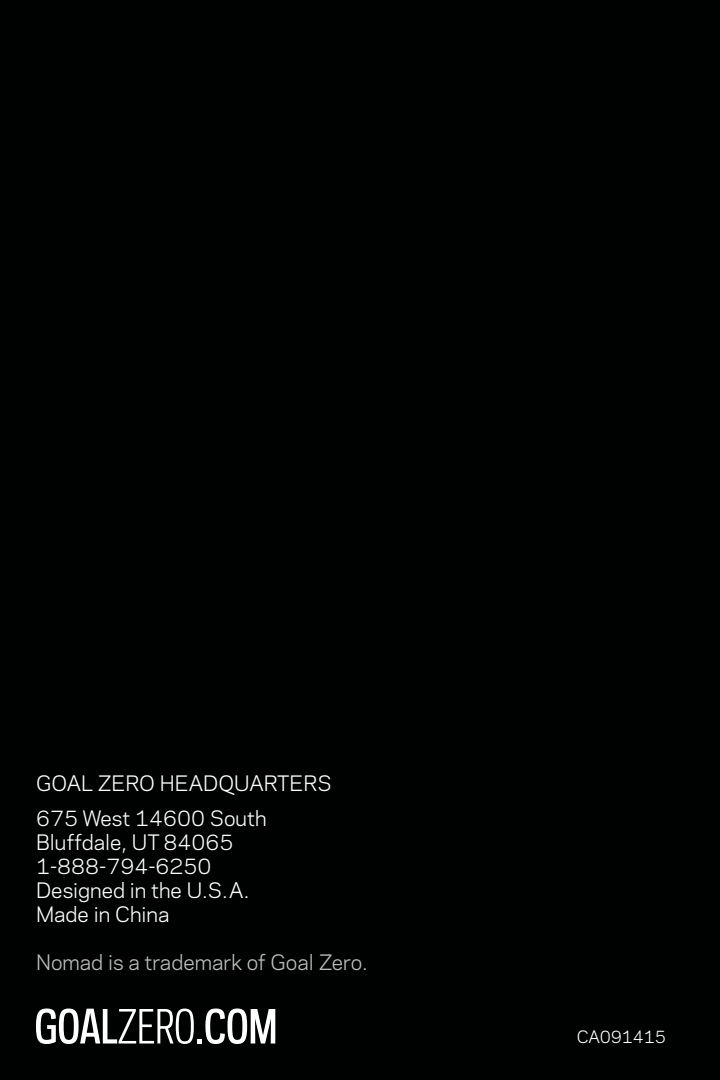
<style>
.page{position:relative;width:720px;height:1080px;background:#000101}
.page>*{position:absolute;margin:0;border:0;box-sizing:border-box;transform-origin:0 0}
.t1{font:20px/24px "Galaxie Polaris";color:#fff}
.t2{font:20px "Galaxie Polaris";color:#bcbec0}
.t3{font:16px "Galaxie Polaris";letter-spacing:-.01em;color:#fff}
</style>
<div class="page">
<svg style="left:36px;top:1009px;width:239px;height:35px"></svg>
<p class="t1" style="left:36px;top:764px;width:297px;line-height:35.6px">GOAL ZERO HEADQUARTERS<br>675 West 14600 South</p>
<p class="t1" style="left:36px;top:829px;width:215px">Bluffdale, UT 84065<br>1-888-794-6250<br>Designed in the U.S.A.<br>Made in China</p>
<p class="t2" style="left:36px;top:948px;width:333px">Nomad is a trademark of Goal Zero.</p>
<p class="t3" style="left:577px;top:1025px;width:91px">CA091415</p>
</div>
